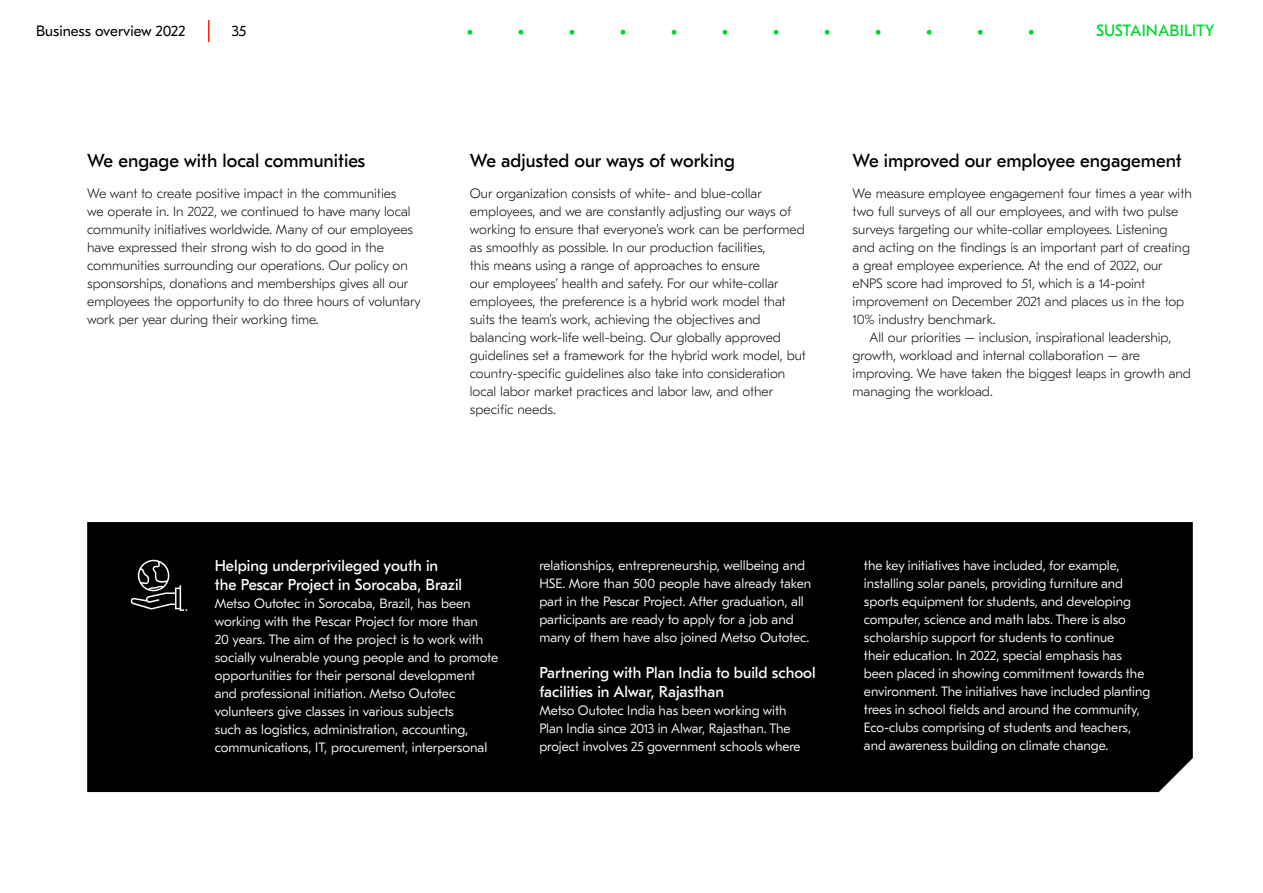
<style>
.page{position:relative;width:1263px;height:893px;background:#fff}
.page>*{position:absolute;margin:0;border:0;box-sizing:border-box;transform-origin:0 0}
.t1{font:18.75px "GT Eesti Pro Text";color:#000}
.t2{font:16.35px "GT Eesti Pro Text";letter-spacing:.01em;color:#00d730}
.t3{font:15.75px/18.8px "GT Eesti Pro Text";color:#fff}
.t4{font:15px "GT Eesti Pro Text";color:#000}
.t5{font:100 13.5px/18px "GT Eesti Pro Text";color:#000}
.t6{font:300 13.5px/18px "GT Eesti Pro Text";color:#fff}
</style>
<div class="page">
<svg style="left:208px;top:20px;width:1px;height:22px"></svg>
<svg style="left:723px;top:30px;width:4px;height:5px"></svg>
<svg style="left:774px;top:30px;width:4px;height:5px"></svg>
<svg style="left:927px;top:30px;width:4px;height:5px"></svg>
<svg style="left:978px;top:30px;width:4px;height:5px"></svg>
<svg style="left:1029px;top:30px;width:4px;height:5px"></svg>
<svg style="left:825px;top:30px;width:4px;height:5px"></svg>
<svg style="left:876px;top:30px;width:4px;height:5px"></svg>
<svg style="left:467px;top:30px;width:5px;height:5px"></svg>
<svg style="left:519px;top:30px;width:4px;height:5px"></svg>
<svg style="left:672px;top:30px;width:4px;height:5px"></svg>
<svg style="left:570px;top:30px;width:4px;height:5px"></svg>
<svg style="left:621px;top:30px;width:4px;height:5px"></svg>
<div style="left:87px;top:522px;width:1106px;height:270px;background:#000"></div>
<svg style="left:130px;top:560px;width:57px;height:51px;background:#2b2b2b"></svg>
<p class="t4" style="left:36px;top:23px;width:149px">Business overview 2022</p>
<p class="t4" style="left:232px;top:23px;width:16px">35</p>
<p class="t2" style="left:1096px;top:21px;width:120px">SUSTAINABILITY</p>
<h1 class="t1" style="left:87px;top:150px;width:280px">We engage with local communities</h1>
<p class="t5" style="left:87px;top:185px;width:335px">We want to create positive impact in the communities<br>we operate in. In 2022, we continued to have many local community initiatives worldwide. Many of our employees have expressed their strong wish to do good in the communities surrounding our operations. Our policy on sponsorships, donations and memberships gives all our employees the opportunity to do three hours of voluntary work per year during their working time.</p>
<h1 class="t1" style="left:470px;top:150px;width:266px">We adjusted our ways of working</h1>
<p class="t5" style="left:470px;top:185px;width:338px">Our organization consists of white- and blue-collar employees, and we are constantly adjusting our ways of working to ensure that everyone’s work can be performed as smoothly as possible. In our production facilities,<br>this means using a range of approaches to ensure<br>our employees’ health and safety. For our white-collar employees, the preference is a hybrid work model that suits the team’s work, achieving the objectives and balancing work-life well-being. Our globally approved guidelines set a framework for the hybrid work model, but country-specific guidelines also take into consideration local labor market practices and labor law, and other specific needs.</p>
<h1 class="t1" style="left:853px;top:150px;width:331px">We improved our employee engagement</h1>
<p class="t5" style="left:853px;top:185px;width:341px">We measure employee engagement four times a year with</p>
<p class="t5" style="left:853px;top:203px;width:327px">two full surveys of all our employees, and with two pulse</p>
<p class="t5" style="left:853px;top:221px;width:316px">surveys targeting our white-collar employees. Listening</p>
<p class="t5" style="left:853px;top:239px;width:339px">and acting on the findings is an important part of creating</p>
<p class="t5" style="left:853px;top:257px;width:311px">a great employee experience. At the end of 2022, our</p>
<p class="t5" style="left:853px;top:275px;width:294px">eNPS score had improved to 51, which is a 14-point</p>
<p class="t5" style="left:853px;top:293px;width:333px">improvement on December 2021 and places us in the top</p>
<p class="t5" style="left:853px;top:311px;width:144px">10% industry benchmark.</p>
<p class="t5" style="left:870px;top:329px;width:303px">All our priorities – inclusion, inspirational leadership,</p>
<p class="t5" style="left:853px;top:347px;width:289px">growth, workload and internal collaboration – are</p>
<p class="t5" style="left:853px;top:365px;width:340px">improving. We have taken the biggest leaps in growth and</p>
<p class="t5" style="left:853px;top:383px;width:142px">managing the workload.</p>
<p class="t3" style="left:215px;top:557px;width:249px">Helping underprivileged youth in the Pescar Project in Sorocaba, Brazil</p>
<p class="t6" style="left:215px;top:595px;width:285px">Metso Outotec in Sorocaba, Brazil, has been working with the Pescar Project for more than<br>20 years. The aim of the project is to work with socially vulnerable young people and to promote opportunities for their personal development and professional initiation. Metso Outotec volunteers give classes in various subjects<br>such as logistics, administration, accounting, communications, IT, procurement, interpersonal</p>
<p class="t6" style="left:539px;top:556px;width:273px">relationships, entrepreneurship, wellbeing and HSE. More than 500 people have already taken part in the Pescar Project. After graduation, all participants are ready to apply for a job and many of them have also joined Metso Outotec.</p>
<p class="t3" style="left:539px;top:664px;width:278px">Partnering with Plan India to build school facilities in Alwar, Rajasthan</p>
<p class="t6" style="left:539px;top:702px;width:263px">Metso Outotec India has been working with<br>Plan India since 2013 in Alwar, Rajasthan. The project involves 25 government schools where</p>
<p class="t6" style="left:864px;top:556px;width:288px">the key initiatives have included, for example, installing solar panels, providing furniture and sports equipment for students, and developing computer, science and math labs. There is also scholarship support for students to continue<br>their education. In 2022, special emphasis has been placed in showing commitment towards the environment. The initiatives have included planting trees in school fields and around the community, Eco-clubs comprising of students and teachers, and awareness building on climate change.</p>
</div>
